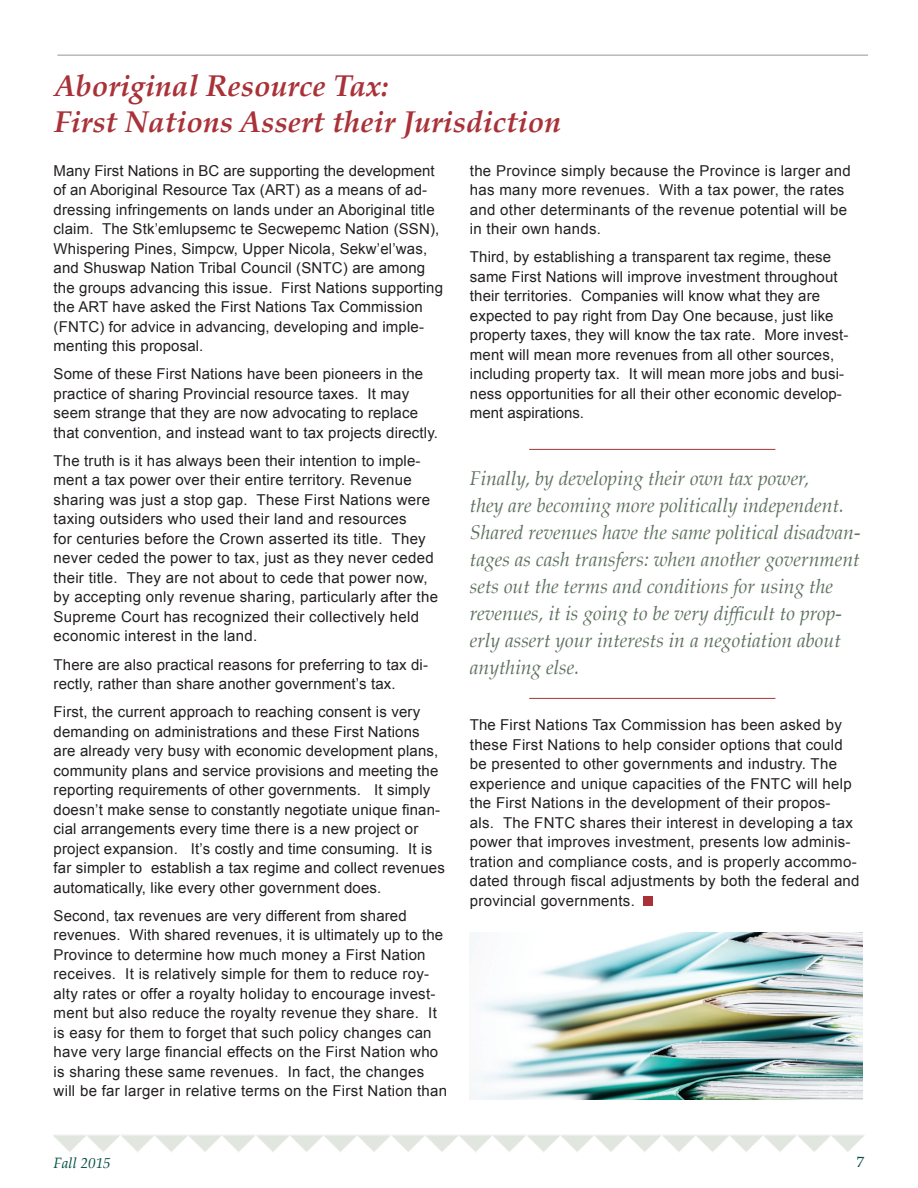
<style>
.page{position:relative;width:918px;height:1188px;background:#fff}
.page>*{position:absolute;margin:0;border:0;box-sizing:border-box;transform-origin:0 0}
.t1{font:italic 700 30px/36px "Palatino Linotype";color:#a93239}
.t2{font:italic 19.5px/27px "Palatino";color:#5f7260}
.t3{font:15px/19.5px "Arial";letter-spacing:.01em;color:#231f20}
.t4{font:italic 15px "Palatino Linotype";color:#044d42}
.t5{font:15px "Palatino Linotype";color:#044d42}
</style>
<div class="page">
<img style="left:54px;top:1135px;width:810px;height:17px">
<img style="left:469px;top:933px;width:394px;height:166px">
<div style="left:643px;top:896px;width:10px;height:10px;background:#a93239"></div>
<hr style="left:57px;top:55px;width:811px;height:1px;background:#939598">
<hr style="left:529px;top:449px;width:246px;height:1px;background:#a93239">
<hr style="left:529px;top:698px;width:246px;height:1px;background:#a93239">
<h1 class="t1" style="left:54px;top:67px;width:509px">Aboriginal Resource Tax:<br>First Nations Assert their Jurisdiction</h1>
<p class="t3" style="left:54px;top:161px;width:391px">Many First Nations in BC are supporting the development of an Aboriginal Resource Tax (ART) as a means of ad&shy;dressing infringements on lands under an Aboriginal title claim. The Stk’emlupsemc te Secwepemc Nation (SSN), Whispering Pines, Simpcw, Upper Nicola, Sekw’el’was, and Shuswap Nation Tribal Council (SNTC) are among the groups advancing this issue. First Nations supporting the ART have asked the First Nations Tax Commission (FNTC) for advice in advancing, developing and imple&shy;menting this proposal.</p>
<p class="t3" style="left:54px;top:364px;width:386px">Some of these First Nations have been pioneers in the practice of sharing Provincial resource taxes. It may seem strange that they are now advocating to replace that convention, and instead want to tax projects directly.</p>
<p class="t3" style="left:54px;top:451px;width:386px">The truth is it has always been their intention to imple&shy;ment a tax power over their entire territory. Revenue sharing was just a stop gap. These First Nations were taxing outsiders who used their land and resources<br>for centuries before the Crown asserted its title. They never ceded the power to tax, just as they never ceded their title. They are not about to cede that power now, by accepting only revenue sharing, particularly after the Supreme Court has recognized their collectively held economic interest in the land.</p>
<p class="t3" style="left:54px;top:655px;width:376px">There are also practical reasons for preferring to tax di&shy;rectly, rather than share another government’s tax.</p>
<p class="t3" style="left:54px;top:702px;width:393px">First, the current approach to reaching consent is very demanding on administrations and these First Nations are already very busy with economic development plans, community plans and service provisions and meeting the reporting requirements of other governments. It simply doesn’t make sense to constantly negotiate unique finan&shy;cial arrangements every time there is a new project or project expansion. It’s costly and time consuming. It is far simpler to establish a tax regime and collect revenues automatically, like every other government does.</p>
<p class="t3" style="left:54px;top:906px;width:395px">Second, tax revenues are very different from shared revenues. With shared revenues, it is ultimately up to the Province to determine how much money a First Nation receives. It is relatively simple for them to reduce roy&shy;alty rates or offer a royalty holiday to encourage invest&shy;ment but also reduce the royalty revenue they share. It is easy for them to forget that such policy changes can have very large financial effects on the First Nation who is sharing these same revenues. In fact, the changes will be far larger in relative terms on the First Nation than</p>
<p class="t3" style="left:470px;top:161px;width:383px">the Province simply because the Province is larger and has many more revenues. With a tax power, the rates and other determinants of the revenue potential will be in their own hands.</p>
<p class="t3" style="left:470px;top:247px;width:380px">Third, by establishing a transparent tax regime, these same First Nations will improve investment throughout their territories. Companies will know what they are expected to pay right from Day One because, just like property taxes, they will know the tax rate. More invest&shy;ment will mean more revenues from all other sources, including property tax. It will mean more jobs and busi&shy;ness opportunities for all their other economic develop&shy;ment aspirations.</p>
<p class="t2" style="left:470px;top:465px;width:392px">Finally, by developing their own tax power,<br>they are becoming more politically independent.<br>Shared revenues have the same political disadvan&shy;tages as cash transfers: when another government sets out the terms and conditions for using the revenues, it is going to be very difficult to prop&shy;erly assert your interests in a negotiation about anything else.</p>
<p class="t3" style="left:470px;top:715px;width:391px">The First Nations Tax Commission has been asked by these First Nations to help consider options that could be presented to other governments and industry. The experience and unique capacities of the FNTC will help the First Nations in the development of their propos-<br>als. The FNTC shares their interest in developing a tax power that improves investment, presents low adminis&shy;tration and compliance costs, and is properly accommo&shy;dated through fiscal adjustments by both the federal and provincial governments.</p>
<p class="t4" style="left:54px;top:1152px;width:59px">Fall 2015</p>
<p class="t5" style="left:857px;top:1151px;width:9px">7</p>
</div>
